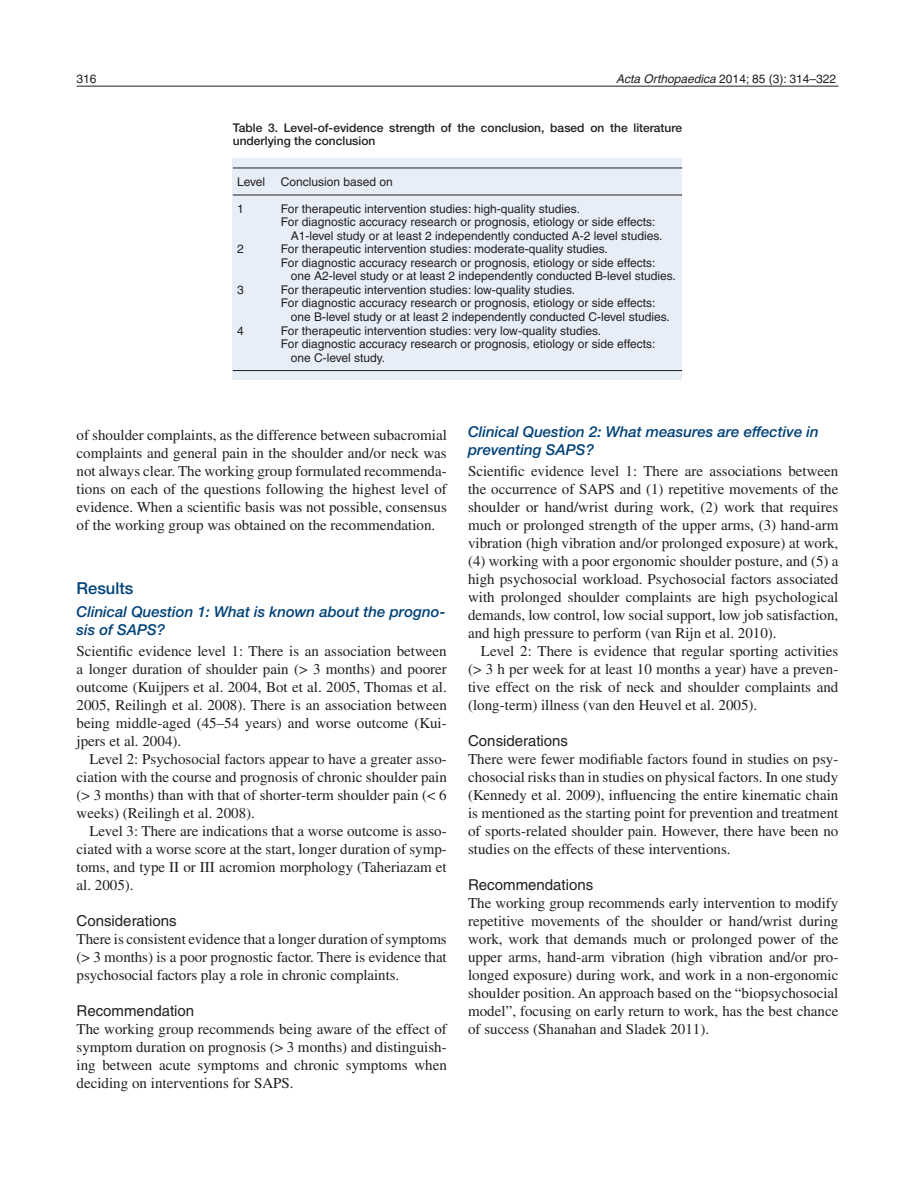
<style>
.page{position:relative;width:915px;height:1191px;background:#fff}
.page>*{position:absolute;margin:0;border:0;box-sizing:border-box;transform-origin:0 0}
.t1{font:500 16.5px "Helvetica Neue LTW1 G";color:#004279}
.t2{font:15px/18px "Times";color:#231f20;text-align:justify}
.t3{font:italic 500 15px/18px "Helvetica Neue LTW1 G";color:#004279}
.t4{font:15px "Helvetica";color:#231f20}
.t5{font:12px "Helvetica";color:#231f20}
.t6{font:500 12px/13.5px "Helvetica Neue LTW1 G";color:#231f20}
.s1{font-style:italic}
</style>
<div class="page">
<hr style="left:77px;top:86px;width:761px;height:1px;background:#231f20">
<div style="left:233px;top:158px;width:449px;height:221px;background:#e8eef8"></div>
<hr style="left:233px;top:168px;width:449px;height:1px;background:#231f20">
<hr style="left:233px;top:195px;width:449px;height:1px;background:#231f20">
<hr style="left:233px;top:370px;width:449px;height:1px;background:#231f20">
<p class="t5" style="left:77px;top:72px;width:22px">316</p>
<p class="t5" style="left:615px;top:72px;width:222px"><span class="s1">Acta Orthopaedica</span> 2014; 85 (3): 314–322</p>
<p class="t6" style="left:233px;top:121px;width:450px">Table 3. Level-of-evidence strength of the conclusion, based on the literature underlying the conclusion</p>
<p class="t5" style="left:237px;top:175px;width:30px">Level</p>
<p class="t5" style="left:281px;top:175px;width:114px">Conclusion based on</p>
<p class="t5" style="left:237px;top:202px;width:8px">1</p>
<p class="t5" style="left:281px;top:202px;width:300px">For therapeutic intervention studies: high-quality studies.</p>
<p class="t5" style="left:281px;top:215px;width:376px">For diagnostic accuracy research or prognosis, etiology or side effects:</p>
<p class="t5" style="left:291px;top:229px;width:373px">A1-level study or at least 2 independently conducted A-2 level studies.</p>
<p class="t5" style="left:237px;top:242px;width:8px">2</p>
<p class="t5" style="left:281px;top:242px;width:328px">For therapeutic intervention studies: moderate-quality studies.</p>
<p class="t5" style="left:281px;top:256px;width:376px">For diagnostic accuracy research or prognosis, etiology or side effects:</p>
<p class="t5" style="left:291px;top:269px;width:386px">one A2-level study or at least 2 independently conducted B-level studies.</p>
<p class="t5" style="left:237px;top:283px;width:8px">3</p>
<p class="t5" style="left:281px;top:283px;width:296px">For therapeutic intervention studies: low-quality studies.</p>
<p class="t5" style="left:281px;top:296px;width:376px">For diagnostic accuracy research or prognosis, etiology or side effects:</p>
<p class="t5" style="left:291px;top:310px;width:380px">one B-level study or at least 2 independently conducted C-level studies.</p>
<p class="t5" style="left:237px;top:323px;width:8px">4</p>
<p class="t5" style="left:281px;top:323px;width:322px">For therapeutic intervention studies: very low-quality studies.</p>
<p class="t5" style="left:281px;top:337px;width:376px">For diagnostic accuracy research or prognosis, etiology or side effects:</p>
<p class="t5" style="left:291px;top:350px;width:96px">one C-level study.</p>
<p class="t2" style="left:77px;top:425px;width:371px">of shoulder complaints, as the difference between subacromial complaints and general pain in the shoulder and/or neck was not always clear. The working group formulated recommenda&shy;tions on each of the questions following the highest level of evidence. When a scientific basis was not possible, consensus of the working group was obtained on the recommendation.</p>
<p class="t1" style="left:77px;top:578px;width:58px">Results</p>
<p class="t3" style="left:77px;top:602px;width:370px">Clinical Question 1: What is known about the progno&shy;sis of SAPS?</p>
<p class="t2" style="left:77px;top:641px;width:371px">Scientific evidence level 1: There is an association between a longer duration of shoulder pain (&gt; 3 months) and poorer outcome (Kuijpers et al. 2004, Bot et al. 2005, Thomas et al.<br>2005, Reilingh et al. 2008). There is an association between being middle-aged (45–54 years) and worse outcome (Kui&shy;jpers et al. 2004).</p>
<p class="t2" style="left:77px;top:749px;width:371px;text-indent:13px">Level 2: Psychosocial factors appear to have a greater asso&shy;ciation with the course and prognosis of chronic shoulder pain (&gt; 3 months) than with that of shorter-term shoulder pain (&lt; 6 weeks) (Reilingh et al. 2008).</p>
<p class="t2" style="left:77px;top:821px;width:371px;text-indent:13px">Level 3: There are indications that a worse outcome is asso&shy;ciated with a worse score at the start, longer duration of symp&shy;toms, and type II or III acromion morphology (Taheriazam et al. 2005).</p>
<p class="t4" style="left:77px;top:911px;width:101px">Considerations</p>
<p class="t2" style="left:77px;top:929px;width:371px">There is consistent evidence that a longer duration of symptoms (&gt; 3 months) is a poor prognostic factor. There is evidence that psychosocial factors play a role in chronic complaints.</p>
<p class="t4" style="left:77px;top:1001px;width:119px">Recommendation</p>
<p class="t2" style="left:77px;top:1019px;width:371px">The working group recommends being aware of the effect of symptom duration on prognosis (&gt; 3 months) and distinguish&shy;ing between acute symptoms and chronic symptoms when deciding on interventions for SAPS.</p>
<p class="t3" style="left:468px;top:422px;width:352px">Clinical Question 2: What measures are effective in preventing SAPS?</p>
<p class="t2" style="left:468px;top:461px;width:371px">Scientific evidence level 1: There are associations between the occurrence of SAPS and (1) repetitive movements of the shoulder or hand/wrist during work, (2) work that requires much or prolonged strength of the upper arms, (3) hand-arm vibration (high vibration and/or prolonged exposure) at work, (4) working with a poor ergonomic shoulder posture, and (5) a high psychosocial workload. Psychosocial factors associated with prolonged shoulder complaints are high psychological demands, low control, low social support, low job satisfaction, and high pressure to perform (van Rijn et al. 2010).</p>
<p class="t2" style="left:468px;top:641px;width:371px;text-indent:13px">Level 2: There is evidence that regular sporting activities (&gt; 3 h per week for at least 10 months a year) have a preven&shy;tive effect on the risk of neck and shoulder complaints and (long-term) illness (van den Heuvel et al. 2005).</p>
<p class="t4" style="left:468px;top:731px;width:101px">Considerations</p>
<p class="t2" style="left:468px;top:749px;width:371px">There were fewer modifiable factors found in studies on psy&shy;chosocial risks than in studies on physical factors. In one study (Kennedy et al. 2009), influencing the entire kinematic chain is mentioned as the starting point for prevention and treatment of sports-related shoulder pain. However, there have been no studies on the effects of these interventions.</p>
<p class="t4" style="left:468px;top:875px;width:127px">Recommendations</p>
<p class="t2" style="left:468px;top:893px;width:371px">The working group recommends early intervention to modify repetitive movements of the shoulder or hand/wrist during work, work that demands much or prolonged power of the upper arms, hand-arm vibration (high vibration and/or pro&shy;longed exposure) during work, and work in a non-ergonomic shoulder position. An approach based on the “biopsychosocial model”, focusing on early return to work, has the best chance of success (Shanahan and Sladek 2011).</p>
</div>
